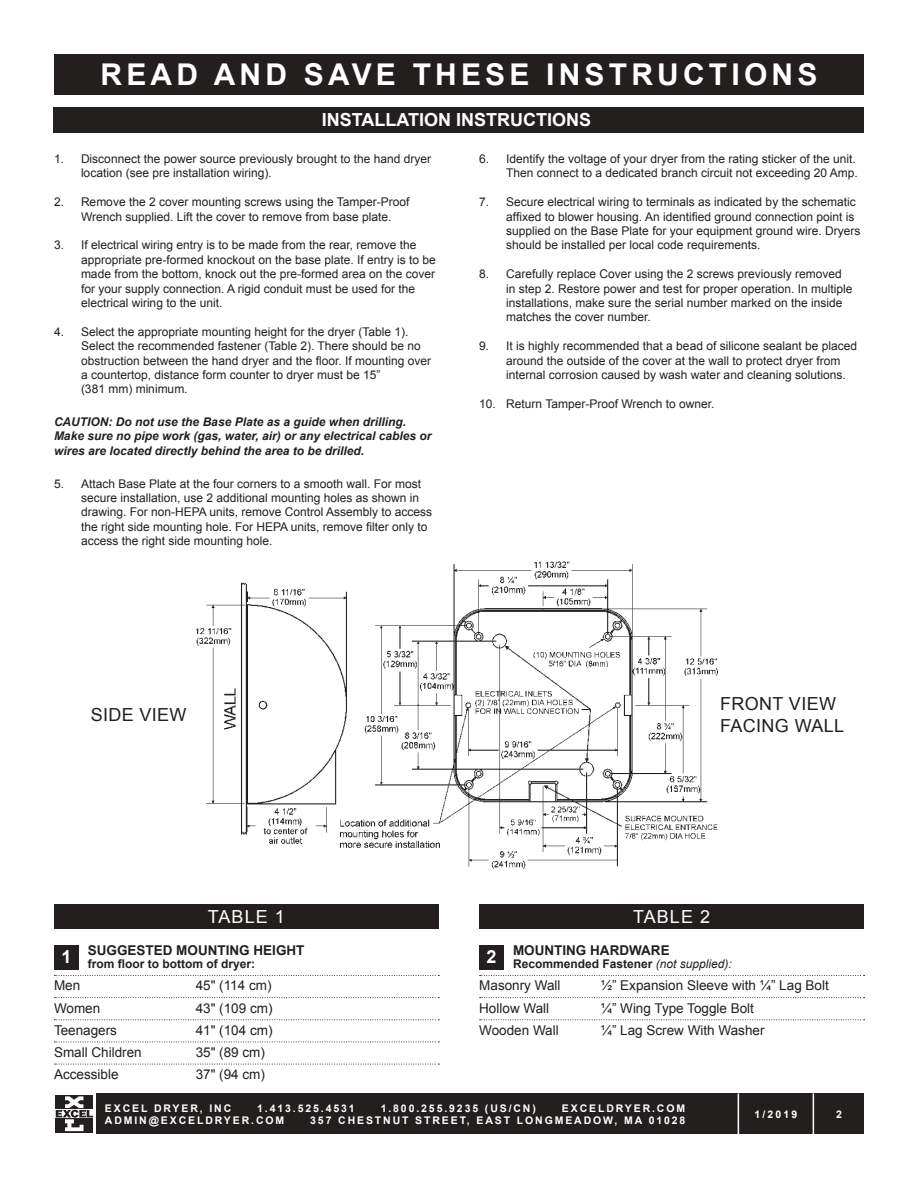
<style>
.page{position:relative;width:918px;height:1188px;background:#fff}
.page>*{position:absolute;margin:0;border:0;box-sizing:border-box;transform-origin:0 0}
.t1{font:700 30px "Arial";letter-spacing:.14em;color:#fff}
.t2{font:18px/21.6px "Arial";letter-spacing:.02em;color:#241f1f}
.t3{font:700 18px "Arial";color:#fff}
.t4{font:18px "Arial";letter-spacing:.06em;color:#fff}
.t5{font:13.5px "Arial";color:#241f1f}
.t6{font:700 13.5px "Arial";color:#241f1f}
.t7{font:12px/14.4px "Arial";color:#241f1f}
.t8{font:italic 700 12px/14.4px "Arial";color:#241f1f}
.t9{font:700 12px "Arial";color:#241f1f}
.t10{font:700 10.5px "Arial";letter-spacing:.18em;color:#fff}
.s1{font-weight:400;font-style:italic}
</style>
<div class="page">
<div style="left:96px;top:1094px;width:768px;height:40px;background:#241f1f"></div>
<hr style="left:813px;top:1094px;width:1px;height:40px;background:#fff">
<hr style="left:738px;top:1094px;width:1px;height:40px;background:#fff">
<div style="left:54px;top:1094px;width:41px;height:40px;background:linear-gradient(to right,#241f1f,#241f1f)"></div>
<svg style="left:56px;top:1131px;width:37px;height:1px"></svg>
<div style="left:56px;top:1095px;width:37px;height:14px;background:#241f1f"></div>
<svg style="left:56px;top:1096px;width:37px;height:35px"></svg>
<svg style="left:54px;top:975px;width:385px;height:1px"></svg>
<svg style="left:54px;top:997px;width:385px;height:1px"></svg>
<svg style="left:54px;top:1019px;width:385px;height:1px"></svg>
<svg style="left:54px;top:1042px;width:385px;height:1px"></svg>
<svg style="left:54px;top:1064px;width:385px;height:1px"></svg>
<svg style="left:480px;top:975px;width:385px;height:1px"></svg>
<svg style="left:480px;top:997px;width:385px;height:1px"></svg>
<svg style="left:480px;top:1019px;width:385px;height:1px"></svg>
<div style="left:54px;top:945px;width:25px;height:25px;background:#241f1f"></div>
<div style="left:479px;top:945px;width:25px;height:25px;background:#241f1f"></div>
<div style="left:54px;top:904px;width:385px;height:25px;background:#241f1f"></div>
<div style="left:479px;top:904px;width:385px;height:25px;background:#241f1f"></div>
<img style="left:196px;top:561px;width:522px;height:307px">
<div style="left:54px;top:107px;width:810px;height:25px;background:#241f1f"></div>
<div style="left:54px;top:54px;width:810px;height:40px;background:#241f1f"></div>
<h1 class="t1" style="left:101px;top:55px;width:718px">READ AND SAVE THESE INSTRUCTIONS</h1>
<h2 class="t3" style="left:322px;top:108px;width:271px">INSTALLATION INSTRUCTIONS</h2>
<p class="t7" style="left:81px;top:152px;width:352px;text-indent:-27px">1. Disconnect the power source previously brought to the hand dryer location (see pre installation wiring).</p>
<p class="t7" style="left:81px;top:195px;width:330px;text-indent:-27px">2. Remove the 2 cover mounting screws using the Tamper-Proof<br>Wrench supplied. Lift the cover to remove from base plate.</p>
<p class="t7" style="left:81px;top:238px;width:356px;text-indent:-27px">3. If electrical wiring entry is to be made from the rear, remove the appropriate pre-formed knockout on the base plate. If entry is to be made from the bottom, knock out the pre-formed area on the cover for your supply connection. A rigid conduit must be used for the electrical wiring to the unit.</p>
<p class="t7" style="left:81px;top:324px;width:352px;text-indent:-27px">4. Select the appropriate mounting height for the dryer (Table 1).<br>Select the recommended fastener (Table 2). There should be no obstruction between the hand dryer and the floor. If mounting over a countertop, distance form counter to dryer must be 15”<br>(381 mm) minimum.</p>
<p class="t8" style="left:54px;top:415px;width:379px">CAUTION: Do not use the Base Plate as a guide when drilling.<br>Make sure no pipe work (gas, water, air) or any electrical cables or wires are located directly behind the area to be drilled.</p>
<p class="t7" style="left:81px;top:476px;width:353px;text-indent:-27px">5. Attach Base Plate at the four corners to a smooth wall. For most secure installation, use 2 additional mounting holes as shown in drawing. For non-HEPA units, remove Control Assembly to access the right side mounting hole. For HEPA units, remove filter only to access the right side mounting hole.</p>
<p class="t7" style="left:479px;top:152px;width:380px;text-align:right">6. Identify the voltage of your dryer from the rating sticker of the unit.<br>Then connect to a dedicated branch circuit not exceeding 20 Amp.</p>
<p class="t7" style="left:506px;top:195px;width:356px;text-indent:-27px">7. Secure electrical wiring to terminals as indicated by the schematic affixed to blower housing. An identified ground connection point is supplied on the Base Plate for your equipment ground wire. Dryers should be installed per local code requirements.</p>
<p class="t7" style="left:506px;top:267px;width:348px;text-indent:-27px">8. Carefully replace Cover using the 2 screws previously removed in step 2. Restore power and test for proper operation. In multiple installations, make sure the serial number marked on the inside matches the cover number.</p>
<p class="t7" style="left:506px;top:339px;width:352px;text-indent:-27px">9. It is highly recommended that a bead of silicone sealant be placed around the outside of the cover at the wall to protect dryer from internal corrosion caused by wash water and cleaning solutions.</p>
<p class="t7" style="left:479px;top:396px;width:237px">10. Return Tamper-Proof Wrench to owner.</p>
<h2 class="t2" style="left:91px;top:704px;width:97px">SIDE VIEW</h2>
<h2 class="t2" style="left:720px;top:693px;width:125px">FRONT VIEW<br>FACING WALL</h2>
<h2 class="t4" style="left:208px;top:905px;width:79px">TABLE 1</h2>
<h2 class="t4" style="left:633px;top:905px;width:79px">TABLE 2</h2>
<p class="t6" style="left:88px;top:941px;width:218px">SUGGESTED MOUNTING HEIGHT</p>
<p class="t9" style="left:88px;top:956px;width:169px">from floor to bottom of dryer:</p>
<p class="t6" style="left:513px;top:941px;width:158px">MOUNTING HARDWARE</p>
<p class="t9" style="left:513px;top:956px;width:220px">Recommended Fastener <span class="s1">(not supplied):</span></p>
<p class="t5" style="left:479px;top:977px;width:83px">Masonry Wall</p>
<p class="t5" style="left:601px;top:977px;width:230px">½” Expansion Sleeve with ¼” Lag Bolt</p>
<p class="t5" style="left:479px;top:999px;width:72px">Hollow Wall</p>
<p class="t5" style="left:601px;top:999px;width:155px">¼” Wing Type Toggle Bolt</p>
<p class="t5" style="left:479px;top:1021px;width:81px">Wooden Wall</p>
<p class="t5" style="left:601px;top:1021px;width:165px">¼” Lag Screw With Washer</p>
<h2 class="t3" style="left:61px;top:945px;width:12px">1</h2>
<h2 class="t3" style="left:487px;top:945px;width:12px">2</h2>
<p class="t5" style="left:54px;top:977px;width:28px">Men</p>
<p class="t5" style="left:196px;top:977px;width:77px">45" (114 cm)</p>
<p class="t5" style="left:54px;top:999px;width:48px">Women</p>
<p class="t5" style="left:196px;top:999px;width:78px">43" (109 cm)</p>
<p class="t5" style="left:54px;top:1021px;width:65px">Teenagers</p>
<p class="t5" style="left:196px;top:1021px;width:78px">41" (104 cm)</p>
<p class="t5" style="left:54px;top:1043px;width:89px">Small Children</p>
<p class="t5" style="left:196px;top:1043px;width:71px">35" (89 cm)</p>
<p class="t5" style="left:54px;top:1065px;width:66px">Accessible</p>
<p class="t5" style="left:196px;top:1065px;width:71px">37" (94 cm)</p>
<p class="t10" style="left:105px;top:1101px;width:128px">EXCEL DRYER, INC</p>
<p class="t10" style="left:257px;top:1101px;width:99px">1.413.525.4531</p>
<p class="t10" style="left:381px;top:1101px;width:157px">1.800.255.9235 (US/CN)</p>
<p class="t10" style="left:562px;top:1101px;width:125px">EXCELDRYER.COM</p>
<p class="t10" style="left:105px;top:1114px;width:181px">ADMIN@EXCELDRYER.COM</p>
<p class="t10" style="left:310px;top:1114px;width:377px">357 CHESTNUT STREET, EAST LONGMEADOW, MA 01028</p>
<p class="t10" style="left:755px;top:1107px;width:44px">1/2019</p>
<p class="t10" style="left:836px;top:1107px;width:7px">2</p>
</div>
